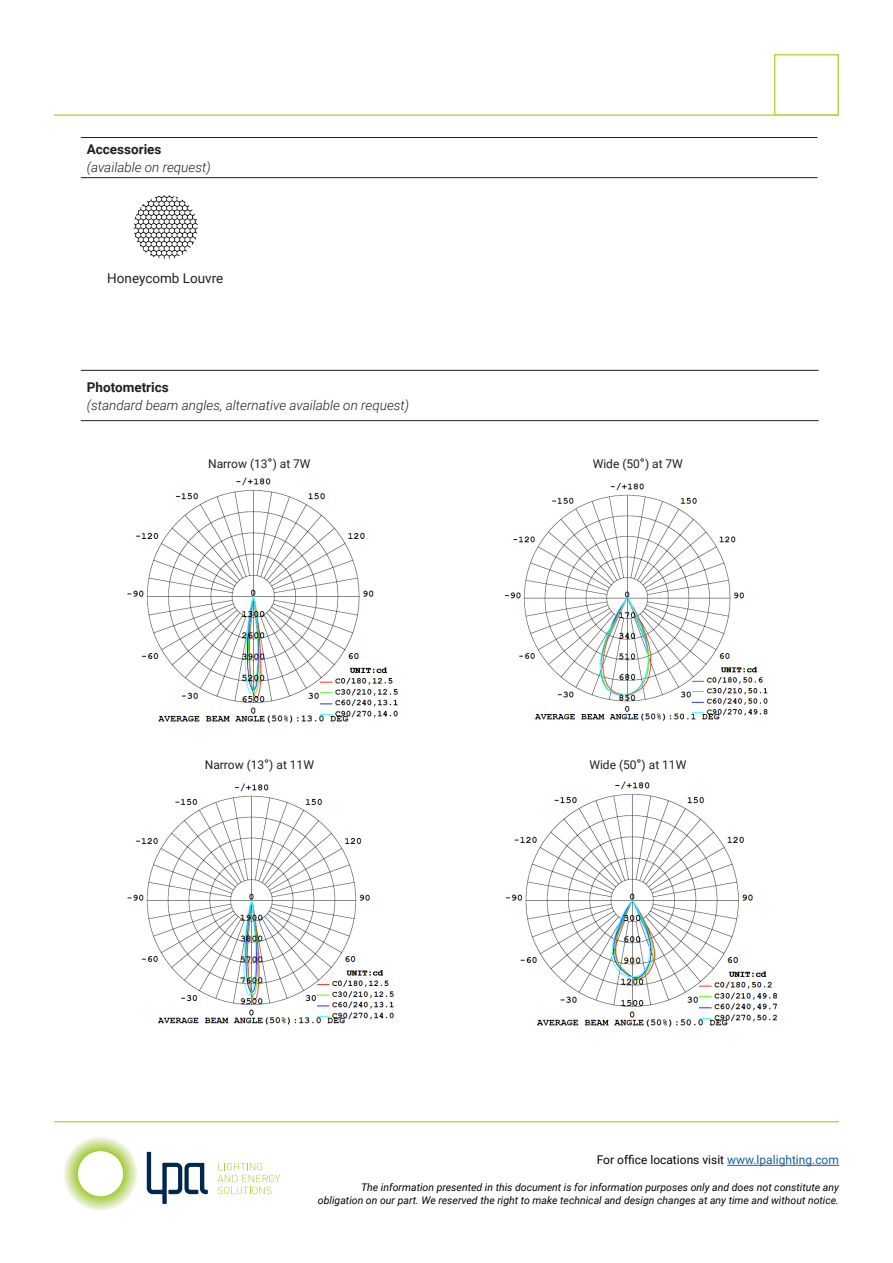
<style>
.page{position:relative;width:893px;height:1263px;background:#fff}
.page>*{position:absolute;margin:0;border:0;box-sizing:border-box;transform-origin:0 0}
.bodytext_bold{font:italic 300 13.5px/18px "Roboto";color:#231f20}
.t1{font:13.5px "Roboto";color:#231f20}
.bodytext_bold-2{font:700 13.5px "Roboto";color:#231f20}
.bodytext{font:12px "Roboto";color:#231f20}
.t2{font:12px "Roboto";color:#040503}
.t3{font:italic 10.5px/12.6px "Roboto";color:#040503;text-align:right}
.s1{font-weight:700;font-style:normal}
.s2{font-size:13.5px}
.s3{color:#175d9e}
</style>
<div class="page">
<div style="left:63px;top:1136px;width:75px;height:75px;background:#fcfdfa;border-radius:50%"></div>
<div style="left:64px;top:1137px;width:73px;height:73px;background:#f5f9eb;border-radius:50%"></div>
<div style="left:65px;top:1138px;width:71px;height:71px;background:#eef5de;border-radius:50%"></div>
<div style="left:66px;top:1139px;width:70px;height:70px;background:#edf5dc;border-radius:50%"></div>
<div style="left:66px;top:1139px;width:69px;height:69px;background:#e7f1d0;border-radius:50%"></div>
<div style="left:67px;top:1140px;width:68px;height:68px;background:#e6f0ce;border-radius:50%"></div>
<div style="left:67px;top:1140px;width:67px;height:67px;background:#e2edc2;border-radius:50%"></div>
<div style="left:68px;top:1142px;width:65px;height:64px;background:#dceab5;border-radius:50%"></div>
<div style="left:69px;top:1142px;width:63px;height:63px;background:#d7e7a9;border-radius:50%"></div>
<div style="left:70px;top:1143px;width:62px;height:62px;background:#d6e6a6;border-radius:50%"></div>
<div style="left:70px;top:1143px;width:61px;height:61px;background:#d1e39b;border-radius:50%"></div>
<div style="left:71px;top:1144px;width:60px;height:60px;background:#cfe399;border-radius:50%"></div>
<div style="left:71px;top:1144px;width:59px;height:59px;background:#cae08e;border-radius:50%"></div>
<div style="left:72px;top:1145px;width:57px;height:57px;background:#c6dd83;border-radius:50%"></div>
<div style="left:73px;top:1146px;width:56px;height:56px;background:#c5dc81;border-radius:50%"></div>
<div style="left:73px;top:1146px;width:55px;height:55px;background:#c0da74;border-radius:50%"></div>
<div style="left:74px;top:1147px;width:54px;height:54px;background:#bfd973;border-radius:50%"></div>
<div style="left:74px;top:1147px;width:53px;height:53px;background:#bad765;border-radius:50%"></div>
<div style="left:75px;top:1149px;width:51px;height:50px;background:#b4d456;border-radius:50%"></div>
<div style="left:76px;top:1149px;width:49px;height:49px;background:#aed24b;border-radius:50%"></div>
<div style="left:77px;top:1150px;width:48px;height:48px;background:#add149;border-radius:50%"></div>
<svg style="left:77px;top:1150px;width:47px;height:47px"></svg>
<svg style="left:78px;top:1151px;width:46px;height:46px"></svg>
<svg style="left:147px;top:1152px;width:61px;height:52px"></svg>
<div style="left:78px;top:1151px;width:45px;height:45px;background:#fff;border-radius:50%"></div>
<svg style="left:217px;top:1163px;width:63px;height:31px"></svg>
<hr style="left:54px;top:114px;width:785px;height:2px;background:#bbd64f">
<hr style="left:54px;top:1121px;width:785px;height:1px;background:#bbd64f">
<hr style="left:727px;top:1165px;width:112px;height:1px;background:#175d9e">
<div style="left:774px;top:54px;width:65px;height:62px;border:2px solid #bad64f"></div>
<hr style="left:81px;top:370px;width:738px;height:1px;background:#231f20">
<hr style="left:81px;top:420px;width:738px;height:1px;background:#231f20">
<hr style="left:81px;top:137px;width:736px;height:1px;background:#231f20">
<hr style="left:81px;top:177px;width:736px;height:1px;background:#231f20">
<img style="left:133px;top:196px;width:64px;height:63px">
<img style="left:127px;top:477px;width:271px;height:246px">
<img style="left:504px;top:482px;width:264px;height:239px">
<img style="left:127px;top:783px;width:267px;height:242px">
<img style="left:505px;top:781px;width:273px;height:246px">
<p class="bodytext_bold-2" style="left:87px;top:139px;width:76px">Accessories</p>
<p class="bodytext_bold" style="left:87px;top:157px;width:125px">(available on request)</p>
<p class="t1" style="left:107px;top:269px;width:118px">Honeycomb Louvre</p>
<p class="bodytext_bold" style="left:87px;top:377px;width:324px"><span class="s1">Photometrics<br></span>(standard beam angles, alternative available on request)</p>
<p class="bodytext" style="left:208px;top:456px;width:104px">Narrow (13<span class="s2">°</span>) at 7W</p>
<p class="bodytext" style="left:593px;top:456px;width:92px">Wide (50<span class="s2">°</span>) at 7W</p>
<p class="bodytext" style="left:205px;top:756px;width:111px">Narrow (13<span class="s2">°</span>) at 11W</p>
<p class="bodytext" style="left:589px;top:756px;width:98px">Wide (50<span class="s2">°</span>) at 11W</p>
<p class="t2" style="left:597px;top:1152px;width:244px">For office locations visit <span class="s3">www.lpalighting.com</span></p>
<p class="t3" style="left:318px;top:1181px;width:523px">The information presented in this document is for information purposes only and does not constitute any obligation on our part. We reserved the right to make technical and design changes at any time and without notice.</p>
</div>
